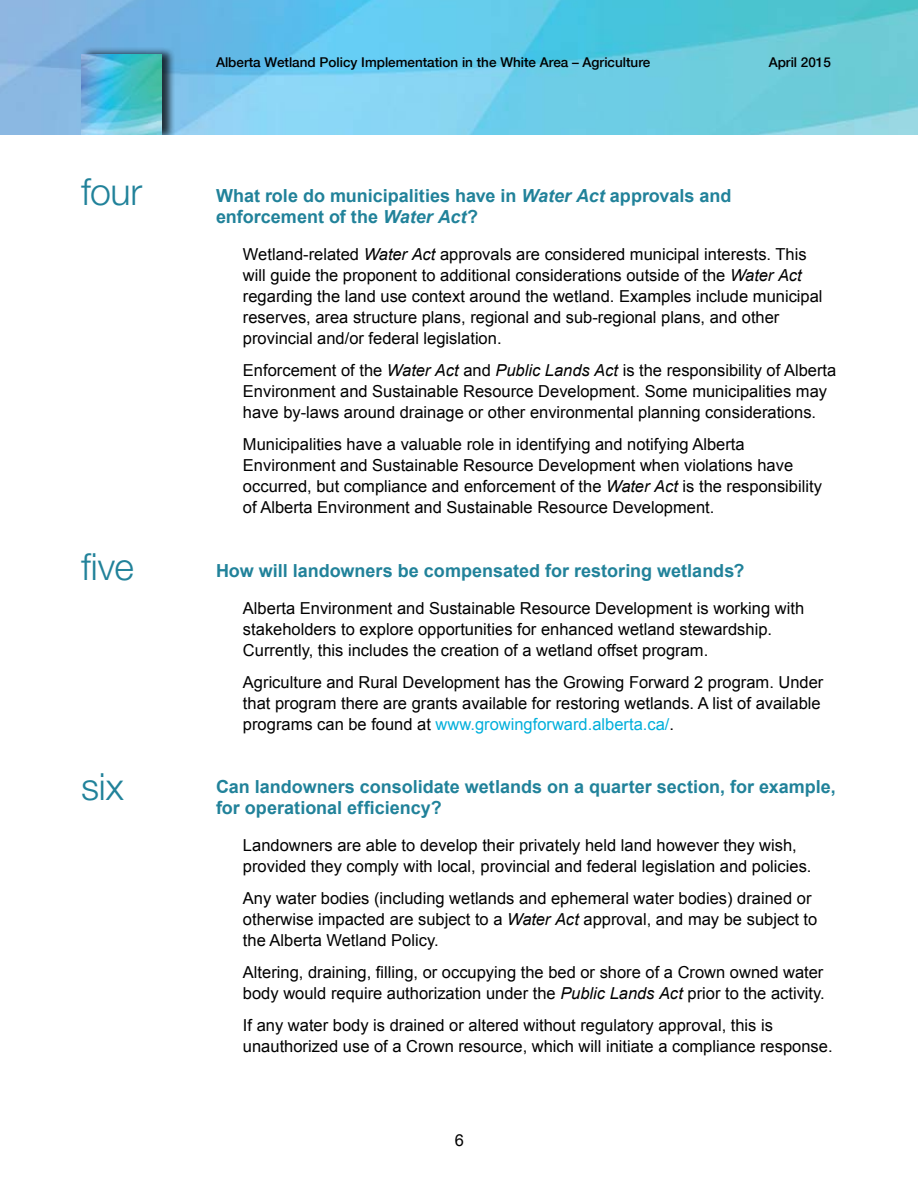
<style>
.page{position:relative;width:918px;height:1188px;background:#fff}
.page>*{position:absolute;margin:0;border:0;box-sizing:border-box;transform-origin:0 0}
.t1{font:300 37.5px "Helvetica Neue LT Std";letter-spacing:-.005em;color:#21829a}
.t2{font:700 18px/21px "Arial";color:#21829a}
.t3{font:16.5px/21px "Arial";color:#000}
.t4{font:500 13.5px "Helvetica Neue";color:#000}
.s1{font-style:italic}
.s2{color:#00afdb}
</style>
<div class="page">
<img style="left:0;top:0;width:918px;height:135px">
<div style="left:81px;top:47px;width:95px;height:95px;background:#000;opacity:.75"></div>
<img style="left:81px;top:54px;width:81px;height:81px">
<div style="left:54px;top:135px;width:128px;height:9px;background:#fff"></div>
<h1 class="t1" style="left:81px;top:169px;width:63px">four</h1>
<h1 class="t1" style="left:81px;top:544px;width:54px">five</h1>
<h1 class="t1" style="left:81px;top:764px;width:44px">six</h1>
<p class="t4" style="left:216px;top:51px;width:436px">Alberta Wetland Policy Implementation in the White Area – Agriculture</p>
<p class="t4" style="left:769px;top:51px;width:64px">April 2015</p>
<p class="t2" style="left:216px;top:186px;width:517px">What role do municipalities have in <span class="s1">Water Act</span> approvals and enforcement of the <span class="s1">Water Act</span>?</p>
<p class="t3" style="left:243px;top:244px;width:581px">Wetland-related <span class="s1">Water Act</span> approvals are considered municipal interests. This will guide the proponent to additional considerations outside of the <span class="s1">Water Act </span>regarding the land use context around the wetland. Examples include municipal reserves, area structure plans, regional and sub-regional plans, and other provincial and/or federal legislation.</p>
<p class="t3" style="left:243px;top:360px;width:595px">Enforcement of the <span class="s1">Water Act</span> and <span class="s1">Public Lands Act</span> is the responsibility of Alberta<br>Environment and Sustainable Resource Development. Some municipalities may have by-laws around drainage or other environmental planning considerations.</p>
<p class="t3" style="left:243px;top:434px;width:580px">Municipalities have a valuable role in identifying and notifying Alberta Environment and Sustainable Resource Development when violations have occurred, but compliance and enforcement of the <span class="s1">Water Act</span> is the responsibility of Alberta Environment and Sustainable Resource Development.</p>
<p class="t2" style="left:216px;top:560px;width:530px">How will landowners be compensated for restoring wetlands?</p>
<p class="t3" style="left:243px;top:598px;width:563px">Alberta Environment and Sustainable Resource Development is working with stakeholders to explore opportunities for enhanced wetland stewardship.<br>Currently, this includes the creation of a wetland offset program.</p>
<p class="t3" style="left:243px;top:671px;width:582px">Agriculture and Rural Development has the Growing Forward 2 program. Under that program there are grants available for restoring wetlands. A list of available programs can be found at <span class="s2">www.growingforward.alberta.ca/</span>.</p>
<p class="t2" style="left:216px;top:777px;width:621px">Can landowners consolidate wetlands on a quarter section, for example, for operational efficiency?</p>
<p class="t3" style="left:243px;top:835px;width:570px">Landowners are able to develop their privately held land however they wish, provided they comply with local, provincial and federal legislation and policies.</p>
<p class="t3" style="left:243px;top:888px;width:576px">Any water bodies (including wetlands and ephemeral water bodies) drained or otherwise impacted are subject to a <span class="s1">Water Act</span> approval, and may be subject to the Alberta Wetland Policy.</p>
<p class="t3" style="left:243px;top:962px;width:583px">Altering, draining, filling, or occupying the bed or shore of a Crown owned water body would require authorization under the <span class="s1">Public Lands Act</span> prior to the activity.</p>
<p class="t3" style="left:243px;top:1015px;width:591px">If any water body is drained or altered without regulatory approval, this is unauthorized use of a Crown resource, which will initiate a compliance response.</p>
<p class="t3" style="left:455px;top:1130px;width:11px">6</p>
</div>
